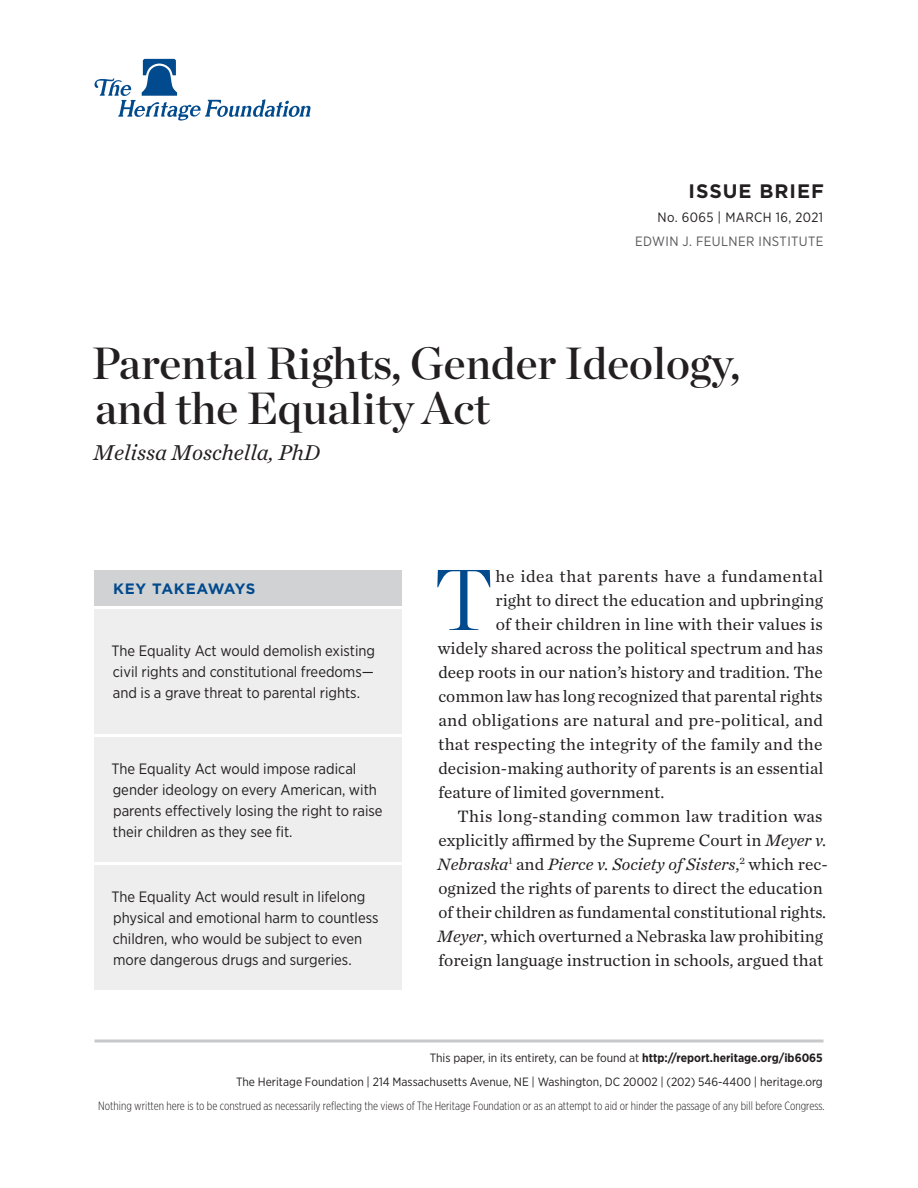
<style>
.page{position:relative;width:918px;height:1188px;background:#fff}
.page>*{position:absolute;margin:0;border:0;box-sizing:border-box;transform-origin:0 0}
.Body_Text___DROP_CAP{font:300 86.1px "Chronicle Display";color:#004a8d}
.Paper_Title{font:45px/45px "Chronicle Display Semi";color:#231f20}
.Byline{font:italic 22.5px "Chronicle Text G1";color:#231f20}
.t1{font:700 19.5px "Gotham";letter-spacing:.05em;color:#231f20}
.Body_Text___DROP_CAP-2{font:17.25px "Chronicle Text G1";color:#231f20}
.Body_Text{font:17.25px/24px "Chronicle Text G1";color:#231f20}
.Body_Text___DROP_CAP-3{font:17.25px "Chronicle Text G1";letter-spacing:.025em;color:#231f20}
.Key_Takeaways{font:15px/21px "Gotham Narrow";color:#231f20}
.Key_Takeaways___HEAD{font:700 15px "Gotham";letter-spacing:.03em;color:#004a8d}
.t2{font:13.5px "Gotham Narrow";letter-spacing:.03em;color:#57585a}
.t3{font:13.5px "Gotham Narrow";letter-spacing:.03em;color:#231f20}
.t4{font:12px/24px "Gotham Narrow";color:#231f20;text-align:right}
.t5{font:300 12px "Gotham X Narrow";color:#231f20}
.s1{font-style:italic}
.s2{font-weight:700}
</style>
<div class="page">
<hr style="left:94px;top:1040px;width:730px;height:2px;background:#c7c8ca">
<svg style="left:94px;top:59px;width:216px;height:62px"></svg>
<div style="left:94px;top:609px;width:308px;height:125px;background:#eeeeef"></div>
<div style="left:94px;top:570px;width:308px;height:36px;background:#d1d2d4"></div>
<div style="left:94px;top:737px;width:308px;height:125px;background:#eeeeef"></div>
<div style="left:94px;top:865px;width:308px;height:125px;background:#eeeeef"></div>
<h3 class="t1" style="left:689px;top:178px;width:137px">ISSUE BRIEF</h3>
<p class="t3" style="left:658px;top:209px;width:167px">No. 6065 | March 16, 2021</p>
<p class="t2" style="left:635px;top:233px;width:190px">EDWIN J. FEULNER INSTITUTE</p>
<p class="Paper_Title" style="left:92px;top:338px;width:650px">Parental Rights, Gender Ideology, and the Equality Act</p>
<p class="Byline" style="left:93px;top:436px;width:228px">Melissa Moschella, PhD</p>
<p class="Key_Takeaways___HEAD" style="left:113px;top:579px;width:144px">KEY TAKEAWAYS</p>
<p class="Key_Takeaways" style="left:112px;top:640px;width:265px;text-align:justify">The Equality Act would demolish existing civil rights and constitutional freedoms— and is a grave threat to parental rights.</p>
<p class="Key_Takeaways" style="left:112px;top:758px;width:273px">The Equality Act would impose radical gender ideology on every American, with parents effectively losing the right to raise their children as they see fit.</p>
<p class="Key_Takeaways" style="left:112px;top:886px;width:268px">The Equality Act would result in lifelong physical and emotional harm to countless children, who would be subject to even more dangerous drugs and surgeries.</p>
<p class="Body_Text___DROP_CAP" style="left:434px;top:534px;width:60px">T</p>
<p class="Body_Text___DROP_CAP-3" style="left:496px;top:563px;width:329px">he idea that parents have a fundamental</p>
<p class="Body_Text___DROP_CAP-2" style="left:496px;top:587px;width:329px">right to direct the education and upbringing</p>
<p class="Body_Text___DROP_CAP-2" style="left:496px;top:611px;width:329px">of their children in line with their values is</p>
<p class="Body_Text___DROP_CAP-2" style="left:438px;top:635px;width:387px">widely shared across the political spectrum and has</p>
<p class="Body_Text___DROP_CAP-2" style="left:438px;top:659px;width:386px">deep roots in our nation’s history and tradition. The</p>
<p class="Body_Text___DROP_CAP-2" style="left:438px;top:683px;width:386px">common law has long recognized that parental rights</p>
<p class="Body_Text___DROP_CAP-2" style="left:439px;top:707px;width:386px">and obligations are natural and pre-political, and</p>
<p class="Body_Text___DROP_CAP-2" style="left:438px;top:731px;width:386px">that respecting the integrity of the family and the</p>
<p class="Body_Text___DROP_CAP-2" style="left:438px;top:755px;width:386px">decision-making authority of parents is an essential</p>
<p class="Body_Text___DROP_CAP-2" style="left:438px;top:779px;width:228px">feature of limited government.</p>
<p class="Body_Text" style="left:437px;top:803px;width:392px;text-indent:20px">This long-standing common law tradition was explicitly affirmed by the Supreme Court in <span class="s1">Meyer v.<br>Nebraska</span><sup>1</sup> and <span class="s1">Pierce v. Society of Sisters</span>,<sup>2</sup> which rec&shy;ognized the rights of parents to direct the education of their children as fundamental constitutional rights.<br><span class="s1">Meyer</span>, which overturned a Nebraska law prohibiting foreign language instruction in schools, argued that</p>
<p class="t4" style="left:236px;top:1046px;width:588px">This paper, in its entirety, can be found at <span class="s2">http://report.heritage.org/ib6065<br></span>The Heritage Foundation | 214 Massachusetts Avenue, NE | Washington, DC 20002 | (202) 546-4400 | heritage.org</p>
<p class="t5" style="left:98px;top:1099px;width:728px">Nothing written here is to be construed as necessarily reflecting the views of The Heritage Foundation or as an attempt to aid or hinder the passage of any bill before Congress.</p>
</div>
